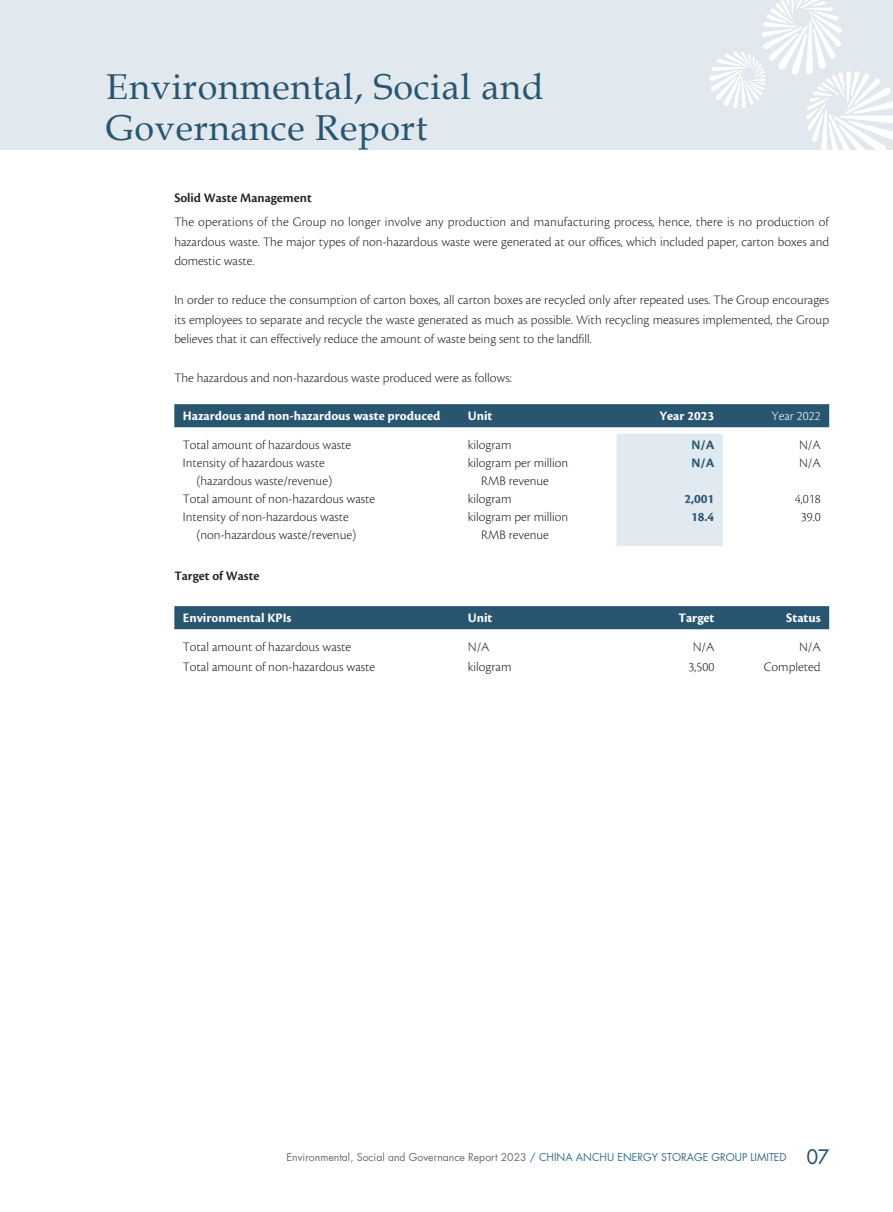
<style>
.page{position:relative;width:893px;height:1212px;background:#fff}
.page>*{position:absolute;margin:0;border:0;box-sizing:border-box;transform-origin:0 0}
.t1{font:36px/40.5px "Book Antiqua";letter-spacing:.02em;color:#285671}
._00_txt{font:300 13.5px/19.5px "Cronos Pro";color:#231f20;text-align:justify}
._50_Table_txt{font:300 13.5px "Cronos Pro";color:#231f20}
._50_Table_txt-2{font:700 13.5px "Cronos Pro";color:#fff}
._03_H3{font:600 13.5px "Cronos Pro";color:#231f20}
._50_Table_txt-3{font:700 13.5px "Cronos Pro";color:#285671}
._50_Table_txt-4{font:300 13.5px "Cronos Pro";color:#fff}
.t2{font:10.5px "Futura Std";color:#6c6d70}
.s1{color:#386e8f}
.s2{font-weight:500;font-size:19.5px;color:#285671}
</style>
<div class="page">
<div style="left:0;top:0;width:893px;height:150px;background:#e1e9ee"></div>
<svg style="left:709px;top:0;width:184px;height:150px"></svg>
<div style="left:174px;top:404px;width:655px;height:23px;background:#285671"></div>
<div style="left:617px;top:434px;width:106px;height:112px;background:#e2eaf1"></div>
<div style="left:174px;top:606px;width:655px;height:23px;background:#285671"></div>
<h1 class="t1" style="left:106px;top:66px;width:439px">Environmental, Social and<br>Governance Report</h1>
<p class="_03_H3" style="left:174px;top:190px;width:139px">Solid Waste Management</p>
<p class="_00_txt" style="left:174px;top:212px;width:656px">The operations of the Group no longer involve any production and manufacturing process, hence, there is no production of hazardous waste. The major types of non-hazardous waste were generated at our offices, which included paper, carton boxes and domestic waste.</p>
<p class="_00_txt" style="left:174px;top:290px;width:656px">In order to reduce the consumption of carton boxes, all carton boxes are recycled only after repeated uses. The Group encourages its employees to separate and recycle the waste generated as much as possible. With recycling measures implemented, the Group believes that it can effectively reduce the amount of waste being sent to the landfill.</p>
<p class="_00_txt" style="left:174px;top:368px;width:339px">The hazardous and non-hazardous waste produced were as follows:</p>
<p class="_50_Table_txt-2" style="left:183px;top:408px;width:259px">Hazardous and non-hazardous waste produced</p>
<p class="_50_Table_txt-2" style="left:468px;top:408px;width:26px">Unit</p>
<p class="_50_Table_txt-2" style="left:659px;top:408px;width:56px">Year 2023</p>
<p class="_50_Table_txt-4" style="left:771px;top:408px;width:51px">Year 2022</p>
<p class="_50_Table_txt" style="left:183px;top:437px;width:170px">Total amount of hazardous waste</p>
<p class="_50_Table_txt" style="left:468px;top:437px;width:45px">kilogram</p>
<p class="_50_Table_txt-3" style="left:691px;top:437px;width:24px">N/A</p>
<p class="_50_Table_txt" style="left:799px;top:437px;width:23px">N/A</p>
<p class="_50_Table_txt" style="left:183px;top:455px;width:144px">Intensity of hazardous waste</p>
<p class="_50_Table_txt" style="left:196px;top:473px;width:137px">(hazardous waste/revenue)</p>
<p class="_50_Table_txt" style="left:468px;top:455px;width:102px">kilogram per million</p>
<p class="_50_Table_txt" style="left:481px;top:473px;width:69px">RMB revenue</p>
<p class="_50_Table_txt-3" style="left:691px;top:455px;width:24px">N/A</p>
<p class="_50_Table_txt" style="left:799px;top:455px;width:23px">N/A</p>
<p class="_50_Table_txt" style="left:183px;top:491px;width:194px">Total amount of non-hazardous waste</p>
<p class="_50_Table_txt" style="left:468px;top:491px;width:45px">kilogram</p>
<p class="_50_Table_txt-3" style="left:684px;top:491px;width:31px">2,001</p>
<p class="_50_Table_txt" style="left:795px;top:491px;width:27px">4,018</p>
<p class="_50_Table_txt" style="left:183px;top:509px;width:168px">Intensity of non-hazardous waste</p>
<p class="_50_Table_txt" style="left:196px;top:527px;width:161px">(non-hazardous waste/revenue)</p>
<p class="_50_Table_txt" style="left:468px;top:509px;width:102px">kilogram per million</p>
<p class="_50_Table_txt" style="left:481px;top:527px;width:69px">RMB revenue</p>
<p class="_50_Table_txt-3" style="left:691px;top:509px;width:25px">18.4</p>
<p class="_50_Table_txt" style="left:801px;top:509px;width:21px">39.0</p>
<p class="_03_H3" style="left:174px;top:568px;width:87px">Target of Waste</p>
<p class="_50_Table_txt-2" style="left:183px;top:610px;width:110px">Environmental KPIs</p>
<p class="_50_Table_txt-2" style="left:468px;top:610px;width:26px">Unit</p>
<p class="_50_Table_txt-2" style="left:678px;top:610px;width:37px">Target</p>
<p class="_50_Table_txt-2" style="left:786px;top:610px;width:36px">Status</p>
<p class="_50_Table_txt" style="left:183px;top:639px;width:170px">Total amount of hazardous waste</p>
<p class="_50_Table_txt" style="left:468px;top:639px;width:23px">N/A</p>
<p class="_50_Table_txt" style="left:693px;top:639px;width:23px">N/A</p>
<p class="_50_Table_txt" style="left:799px;top:639px;width:23px">N/A</p>
<p class="_50_Table_txt" style="left:183px;top:659px;width:194px">Total amount of non-hazardous waste</p>
<p class="_50_Table_txt" style="left:468px;top:659px;width:45px">kilogram</p>
<p class="_50_Table_txt" style="left:689px;top:659px;width:27px">3,500</p>
<p class="_50_Table_txt" style="left:764px;top:659px;width:58px">Completed</p>
<p class="t2" style="left:287px;top:1150px;width:544px">Environmental, Social and Governance Report 2023 <span class="s1">/ CHINA ANCHU ENERGY STORAGE GROUP LIMITED</span> <span class="s2">07</span></p>
</div>
